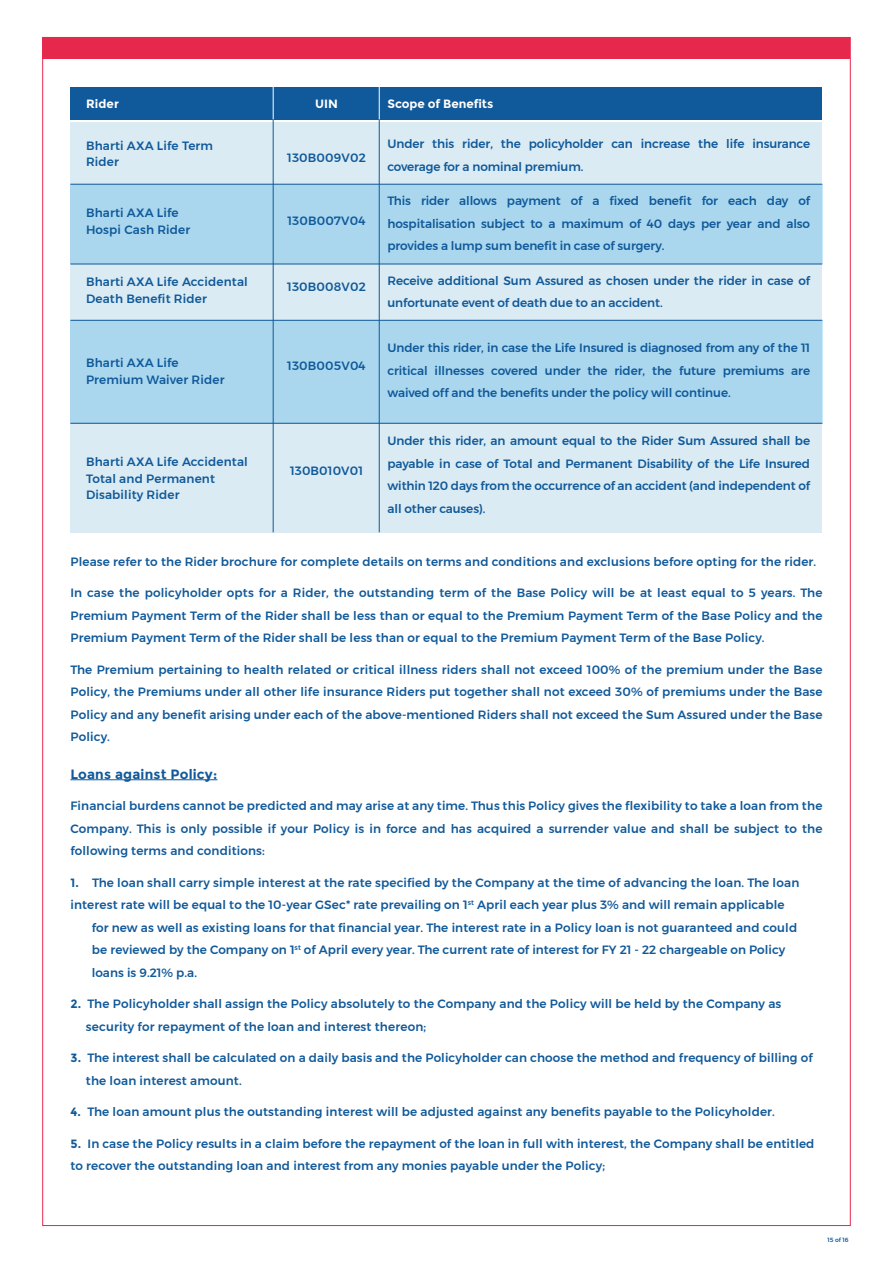
<style>
.page{position:relative;width:893px;height:1263px;background:#fff}
.page>*{position:absolute;margin:0;border:0;box-sizing:border-box;transform-origin:0 0}
.t1{font:700 13.5px "Montserrat";letter-spacing:.015em;color:#10599a}
.t2{font:500 12px/22.5px "Montserrat";letter-spacing:.015em;color:#10599a}
.t3{font:500 12px/22.5px "Montserrat";letter-spacing:-.005em;color:#10599a}
.t4{font:700 12px "Montserrat";letter-spacing:-.005em;color:#fff}
.t5{font:500 6px "Montserrat";color:#10599a}
.s1{font-weight:700}
</style>
<div class="page">
<div style="left:42px;top:37px;width:809px;height:1189px;background:#fff;border:1px solid #e6284c"></div>
<div style="left:43px;top:38px;width:807px;height:21px;background:#e6284c"></div>
<hr style="left:70px;top:779px;width:147px;height:1px;background:#10599a">
<div style="left:70px;top:122px;width:752px;height:410px;background:#daebf3"></div>
<div style="left:70px;top:184px;width:752px;height:80px;background:#aad7ee"></div>
<div style="left:70px;top:320px;width:752px;height:103px;background:#aad7ee"></div>
<hr style="left:70px;top:184px;width:752px;height:1px;background:#10599a">
<hr style="left:70px;top:264px;width:752px;height:1px;background:#10599a">
<hr style="left:70px;top:320px;width:752px;height:1px;background:#10599a">
<hr style="left:70px;top:423px;width:752px;height:1px;background:#10599a">
<hr style="left:273px;top:94px;width:1px;height:438px;background:#10599a">
<hr style="left:379px;top:94px;width:1px;height:438px;background:#10599a">
<div style="left:70px;top:87px;width:752px;height:32px;background:#10599a"></div>
<hr style="left:273px;top:87px;width:1px;height:32px;background:#fff">
<hr style="left:379px;top:87px;width:1px;height:32px;background:#fff">
<p class="t4" style="left:86px;top:96px;width:35px">Rider</p>
<p class="t2" style="left:86px;top:137px;width:129px;line-height:16.5px">Bharti AXA Life Term<br>Rider</p>
<p class="t2" style="left:86px;top:205px;width:106px;line-height:16.5px">Bharti AXA Life<br>Hospi Cash Rider</p>
<p class="t2" style="left:86px;top:274px;width:163px;line-height:16.5px">Bharti AXA Life Accidental<br>Death Benefit Rider</p>
<p class="t2" style="left:86px;top:355px;width:140px;line-height:16.5px">Bharti AXA Life<br>Premium Waiver Rider</p>
<p class="t2" style="left:86px;top:454px;width:163px;line-height:16.5px">Bharti AXA Life Accidental<br>Total and Permanent<br>Disability Rider</p>
<p class="t4" style="left:315px;top:96px;width:25px">UIN</p>
<p class="t2" style="left:287px;top:146px;width:80px">130B009V02</p>
<p class="t2" style="left:288px;top:209px;width:80px">130B007V04</p>
<p class="t2" style="left:287px;top:275px;width:80px">130B008V02</p>
<p class="t2" style="left:287px;top:355px;width:80px">130B005V04</p>
<p class="t2" style="left:290px;top:460px;width:75px">130B010V01</p>
<p class="t4" style="left:387px;top:96px;width:107px">Scope of Benefits</p>
<p class="t3" style="left:387px;top:133px;width:424px">Under this rider, the policyholder can increase the life insurance coverage for a nominal premium.</p>
<p class="t2" style="left:387px;top:190px;width:424px;text-align:justify">This rider allows payment of a fixed benefit for each day of hospitalisation subject to a maximum of 40 days per year and also provides a lump sum benefit in case of surgery.</p>
<p class="t3" style="left:387px;top:269px;width:424px">Receive additional Sum Assured as chosen under the rider in case of unfortunate event of death due to an accident.</p>
<p class="t2" style="left:387px;top:337px;width:424px;text-align:justify">Under this rider, in case the Life Insured is diagnosed from any of the 11 critical illnesses covered under the rider, the future premiums are waived off and the benefits under the policy will continue.</p>
<p class="t2" style="left:387px;top:430px;width:424px;text-align:justify">Under this rider, an amount equal to the Rider Sum Assured shall be payable in case of Total and Permanent Disability of the Life Insured within 120 days from the occurrence of an accident (and independent of all other causes).</p>
<p class="t2" style="left:70px;top:550px;width:747px">Please refer to the Rider brochure for complete details on terms and conditions and exclusions before opting for the rider.</p>
<p class="t2" style="left:70px;top:582px;width:754px;text-align:justify">In case the policyholder opts for a Rider, the outstanding term of the Base Policy will be at least equal to 5 years. The Premium Payment Term of the Rider shall be less than or equal to the Premium Payment Term of the Base Policy and the Premium Payment Term of the Rider shall be less than or equal to the Premium Payment Term of the Base Policy.</p>
<p class="t2" style="left:70px;top:658px;width:754px;text-align:justify">The Premium pertaining to health related or critical illness riders shall not exceed 100% of the premium under the Base Policy, the Premiums under all other life insurance Riders put together shall not exceed 30% of premiums under the Base Policy and any benefit arising under each of the above-mentioned Riders shall not exceed the Sum Assured under the Base Policy.</p>
<p class="t1" style="left:70px;top:766px;width:148px">Loans against Policy:</p>
<p class="t2" style="left:70px;top:795px;width:754px;text-align:justify">Financial burdens cannot be predicted and may arise at any time. Thus this Policy gives the flexibility to take a loan from the Company. This is only possible if your Policy is in force and has acquired a surrender value and shall be subject to the following terms and conditions:</p>
<p class="t2" style="left:70px;top:871px;width:730px"><span class="s1">1.</span> The loan shall carry simple interest at the rate specified by the Company at the time of advancing the loan. The loan interest rate will be equal to the 10-year GSec* rate prevailing on 1<sup>st</sup> April each year plus 3% and will remain applicable</p>
<p class="t2" style="left:92px;top:916px;width:707px">for new as well as existing loans for that financial year. The interest rate in a Policy loan is not guaranteed and could be reviewed by the Company on 1<sup>st</sup> of April every year. The current rate of interest for FY 21 - 22 chargeable on Policy loans is 9.21% p.a.</p>
<p class="t2" style="left:86px;top:993px;width:697px;text-indent:-15px"><span class="s1">2.</span> The Policyholder shall assign the Policy absolutely to the Company and the Policy will be held by the Company as security for repayment of the loan and interest thereon;</p>
<p class="t2" style="left:86px;top:1047px;width:728px;text-indent:-15px"><span class="s1">3.</span> The interest shall be calculated on a daily basis and the Policyholder can choose the method and frequency of billing of the loan interest amount.</p>
<p class="t2" style="left:70px;top:1101px;width:706px"><span class="s1">4.</span> The loan amount plus the outstanding interest will be adjusted against any benefits payable to the Policyholder.</p>
<p class="t2" style="left:70px;top:1132px;width:746px"><span class="s1">5.</span> In case the Policy results in a claim before the repayment of the loan in full with interest, the Company shall be entitled to recover the outstanding loan and interest from any monies payable under the Policy;</p>
<p class="t5" style="left:828px;top:1236px;width:22px">15 of 16</p>
</div>
